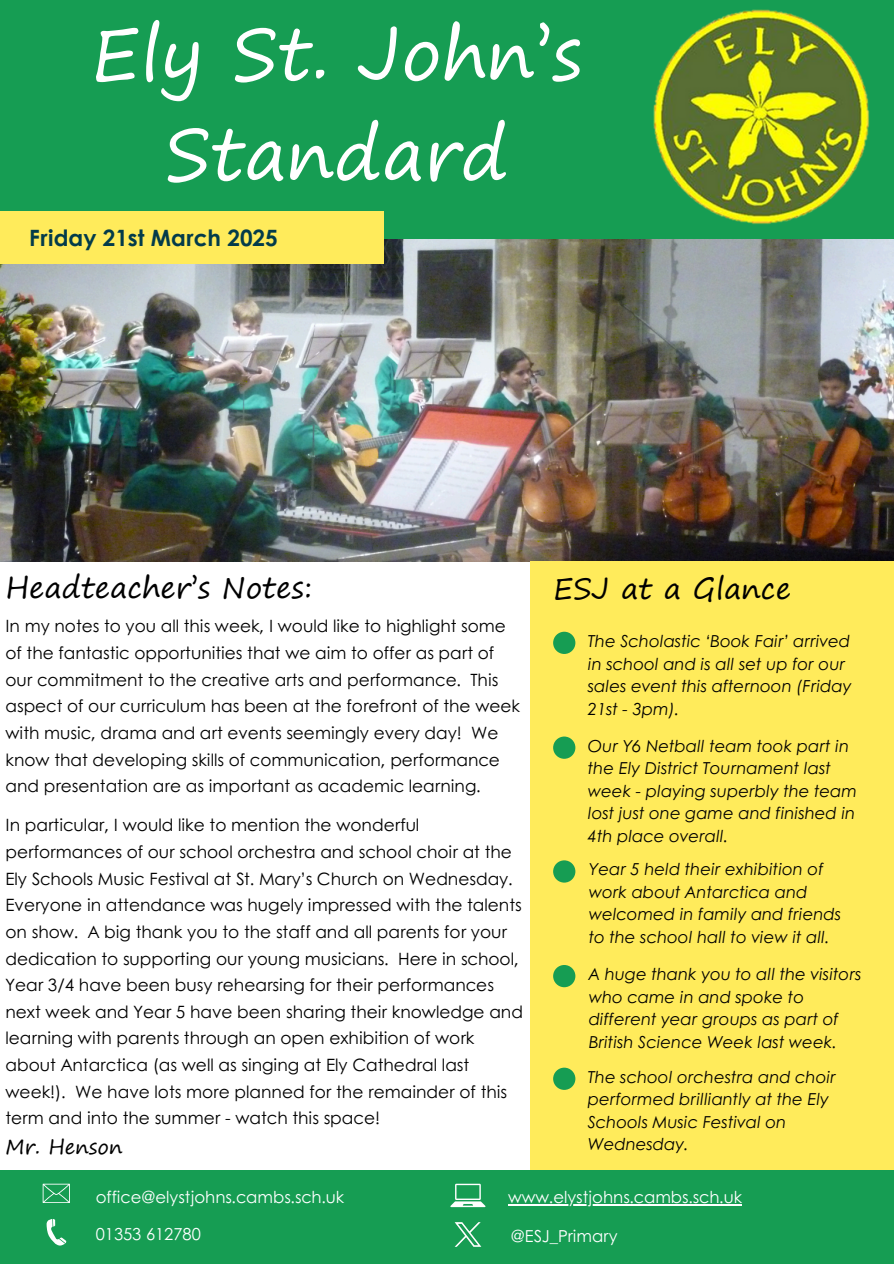
<style>
.page{position:relative;width:894px;height:1264px;background:#fff}
.page>*{position:absolute;margin:0;border:0;box-sizing:border-box;transform-origin:0 0}
.t1{font:72px/100.2px "Segoe Print";color:#fff;text-align:center}
.t2{font:29.4px "Segoe Print";color:#000}
.t3{font:700 22.5px "Century Gothic";color:#033b4a}
.t4{font:20.4px "Segoe Print";color:#000}
.t5{font:16.95px/26.5px "Century Gothic";color:#000}
.t6{font:italic 16.5px/22.5px "Century Gothic";color:#000}
.t7{font:16.5px "Century Gothic";color:#fff}
</style>
<div class="page">
<img style="left:0;top:239px;width:893px;height:322px">
<div style="left:0;top:0;width:893px;height:239px;background:#169d53"></div>
<div style="left:530px;top:561px;width:363px;height:634px;background:#ffeb5b"></div>
<div style="left:0;top:211px;width:384px;height:53px;background:#ffeb5b"></div>
<div style="left:0;top:1170px;width:893px;height:93px;background:#169d53"></div>
<svg style="left:43px;top:1183px;width:27px;height:19px"></svg>
<svg style="left:450px;top:1183px;width:35px;height:24px"></svg>
<svg style="left:46px;top:1219px;width:20px;height:26px"></svg>
<img style="left:454px;top:1222px;width:28px;height:25px">
<div style="left:553px;top:631px;width:22px;height:23px;background:#169d53;border-radius:50%"></div>
<div style="left:553px;top:736px;width:22px;height:22px;background:#169d53;border-radius:50%"></div>
<div style="left:553px;top:965px;width:22px;height:22px;background:#169d53;border-radius:50%"></div>
<div style="left:553px;top:1067px;width:22px;height:22px;background:#169d53;border-radius:50%"></div>
<img style="left:653px;top:9px;width:217px;height:216px">
<div style="left:553px;top:860px;width:22px;height:22px;background:#169d53;border-radius:50%"></div>
<hr style="left:508px;top:1204px;width:233px;height:1px;background:#fff">
<p class="t1" style="left:90px;top:2px;width:493px">Ely St. John’s<br>Standard</p>
<h1 class="t3" style="left:29px;top:220px;width:250px">Friday 21st March 2025</h1>
<p class="t2" style="left:6px;top:561px;width:308px">Headteacher’s Notes:</p>
<p class="t2" style="left:553px;top:562px;width:239px">ESJ at a Glance</p>
<p class="t5" style="left:6px;top:612px;width:516px">In my notes to you all this week, I would like to highlight some of the fantastic opportunities that we aim to offer as part of our commitment to the creative arts and performance. This aspect of our curriculum has been at the forefront of the week with music, drama and art events seemingly every day! We know that developing skills of communication, performance and presentation are as important as academic learning.</p>
<h3 class="t5" style="left:6px;top:811px;width:519px">In particular, I would like to mention the wonderful performances of our school orchestra and school choir at the Ely Schools Music Festival at St. Mary’s Church on Wednesday.<br>Everyone in attendance was hugely impressed with the talents on show. A big thank you to the staff and all parents for your dedication to supporting our young musicians. Here in school, Year 3/4 have been busy rehearsing for their performances next week and Year 5 have been sharing their knowledge and learning with parents through an open exhibition of work about Antarctica (as well as singing at Ely Cathedral last week!). We have lots more planned for the remainder of this term and into the summer - watch this space!</h3>
<p class="t6" style="left:587px;top:629px;width:265px">The Scholastic ‘Book Fair’ arrived in school and is all set up for our sales event this afternoon (Friday<br>21st - 3pm).</p>
<p class="t6" style="left:587px;top:733px;width:270px">Our Y6 Netball team took part in the Ely District Tournament last week - playing superbly the team lost just one game and finished in<br>4th place overall.</p>
<h2 class="t6" style="left:588px;top:857px;width:254px">Year 5 held their exhibition of work about Antarctica and welcomed in family and friends to the school hall to view it all.</h2>
<p class="t6" style="left:588px;top:962px;width:274px">A huge thank you to all the visitors who came in and spoke to different year groups as part of<br>British Science Week last week.</p>
<h4 class="t6" style="left:587px;top:1064px;width:249px">The school orchestra and choir performed brilliantly at the Ely<br>Schools Music Festival on</h4>
<p class="t4" style="left:6px;top:1128px;width:118px">Mr. Henson</p>
<h4 class="t6" style="left:587px;top:1132px;width:102px">Wednesday.</h4>
<h2 class="t7" style="left:96px;top:1184px;width:250px">office@elystjohns.cambs.sch.uk</h2>
<p class="t7" style="left:96px;top:1221px;width:107px">01353 612780</p>
<p class="t7" style="left:508px;top:1184px;width:235px">www.elystjohns.cambs.sch.uk</p>
<p class="t7" style="left:510px;top:1223px;width:108px">@ESJ_Primary</p>
</div>
